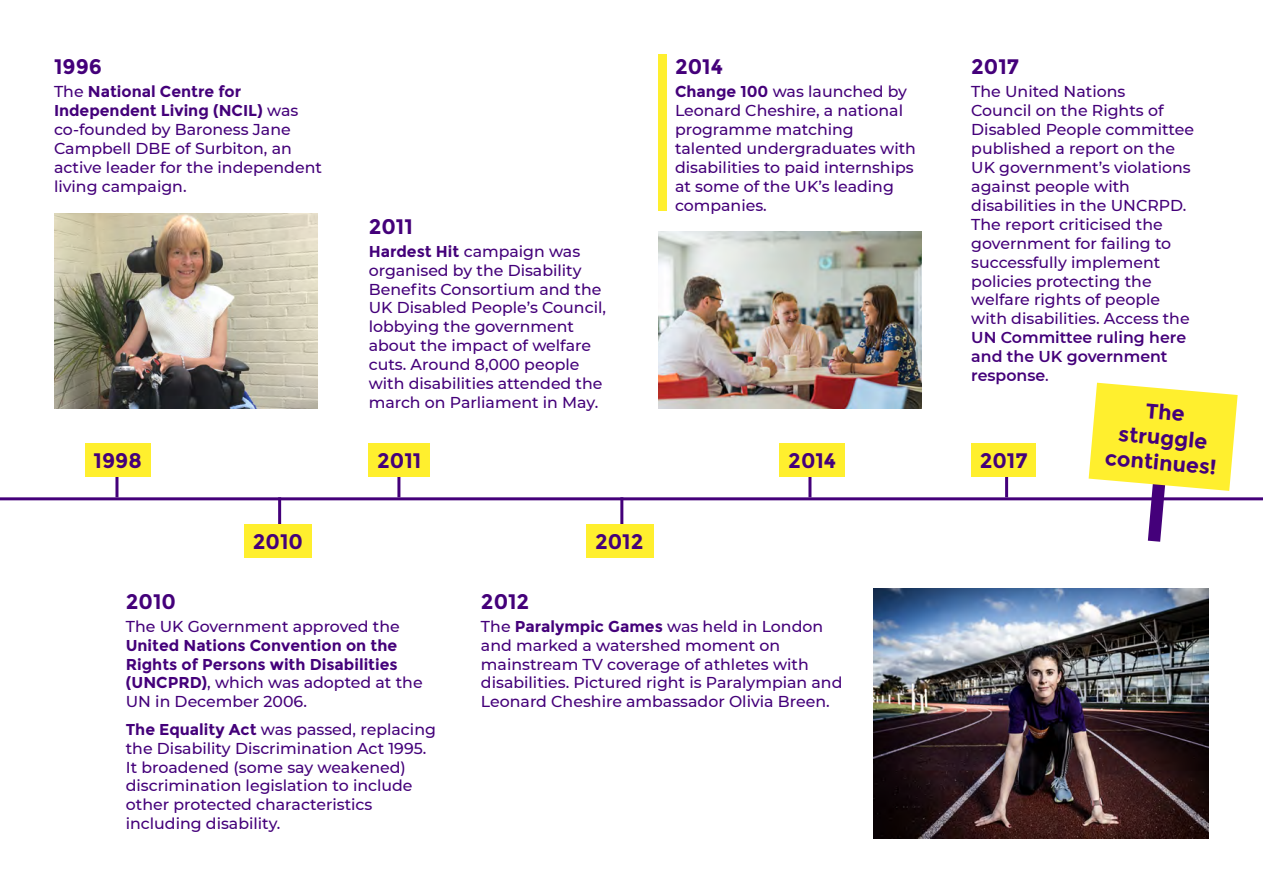
<style>
.page{position:relative;width:1263px;height:893px;background:#fff}
.page>*{position:absolute;margin:0;border:0;box-sizing:border-box;transform-origin:0 0}
.Timeline_Year{font:700 21px/25.2px "Montserrat";color:#44007a;text-align:center}
.Purple_body_text{font:500 15.75px/18.9px "Montserrat";color:#44007a}
.Purple_body_text-2{font:700 15.75px/18.9px "Montserrat";color:#44007a}
.s1{font-weight:700}
.s2{font-weight:500}
.s3{font-weight:600}
</style>
<div class="page">
<hr style="left:0;top:497px;width:1263px;height:3px;background:#44007a">
<hr style="left:115px;top:468px;width:3px;height:29px;background:#44007a">
<div style="left:85px;top:444px;width:65px;height:33px;background:#ffef2e"></div>
<hr style="left:397px;top:468px;width:3px;height:29px;background:#44007a">
<div style="left:369px;top:444px;width:61px;height:33px;background:#ffef2e"></div>
<hr style="left:808px;top:468px;width:3px;height:29px;background:#44007a">
<div style="left:780px;top:444px;width:65px;height:33px;background:#ffef2e"></div>
<hr style="left:278px;top:497px;width:3px;height:29px;background:#44007a">
<div style="left:244px;top:524px;width:67px;height:33px;background:#ffef2e"></div>
<hr style="left:620px;top:497px;width:3px;height:29px;background:#44007a">
<div style="left:586px;top:524px;width:68px;height:33px;background:#ffef2e"></div>
<hr style="left:1005px;top:468px;width:3px;height:29px;background:#44007a">
<div style="left:971px;top:444px;width:65px;height:33px;background:#ffef2e"></div>
<div style="left:658px;top:54px;width:8px;height:157px;background:#ffef2e"></div>
<img style="left:54px;top:213px;width:263px;height:195px">
<img style="left:874px;top:588px;width:335px;height:251px">
<img style="left:658px;top:231px;width:263px;height:177px">
<svg style="left:1089px;top:383px;width:148px;height:159px"></svg>
<p class="Timeline_Year" style="left:54px;top:54px;width:50px">1996</p>
<p class="Purple_body_text" style="left:54px;top:82px;width:269px">The <span class="s1">National Centre for<br>Independent Living (NCIL)</span> was co-founded by Baroness Jane<br>Campbell DBE of Surbiton, an active leader for the independent living campaign.</p>
<p class="Timeline_Year" style="left:369px;top:214px;width:46px">2011</p>
<p class="Purple_body_text" style="left:369px;top:241px;width:239px"><span class="s1">Hardest Hit</span> campaign was organised by the Disability<br>Benefits Consortium and the<br>UK Disabled People’s Council, lobbying the government about the impact of welfare cuts. Around 8,000 people with disabilities attended the march on Parliament in May.</p>
<p class="Timeline_Year" style="left:675px;top:54px;width:50px">2014</p>
<p class="Purple_body_text" style="left:675px;top:82px;width:242px"><span class="s1">Change 100</span> was launched by<br>Leonard Cheshire, a national programme matching talented undergraduates with disabilities to paid internships at some of the UK’s leading companies.</p>
<h1 class="Timeline_Year" style="left:94px;top:448px;width:50px">1998</h1>
<h1 class="Timeline_Year" style="left:377px;top:448px;width:46px">2011</h1>
<h1 class="Timeline_Year" style="left:788px;top:448px;width:50px">2014</h1>
<h1 class="Timeline_Year" style="left:253px;top:529px;width:52px">2010</h1>
<h1 class="Timeline_Year" style="left:595px;top:529px;width:50px">2012</h1>
<p class="Timeline_Year" style="left:126px;top:589px;width:52px">2010</p>
<p class="Purple_body_text-2" style="left:126px;top:617px;width:298px"><span class="s2">The UK Government approved the<br></span>United Nations Convention on the<br>Rights of Persons with Disabilities (UNCPRD)<span class="s2">, which was adopted at the<br>UN in December 2006.</span></p>
<p class="Purple_body_text" style="left:126px;top:719px;width:312px"><span class="s1">The Equality Act</span> was passed, replacing the Disability Discrimination Act 1995.<br>It broadened (some say weakened) discrimination legislation to include other protected characteristics including disability.</p>
<p class="Timeline_Year" style="left:481px;top:589px;width:50px">2012</p>
<p class="Purple_body_text" style="left:481px;top:616px;width:363px">The <span class="s1">Paralympic Games</span> was held in London and marked a watershed moment on mainstream TV coverage of athletes with disabilities. Pictured right is Paralympian and Leonard Cheshire ambassador Olivia Breen.</p>
<p class="Timeline_Year" style="left:971px;top:54px;width:49px">2017</p>
<p class="Purple_body_text" style="left:971px;top:82px;width:224px">The United Nations<br>Council on the Rights of<br>Disabled People committee published a report on the<br>UK government’s violations against people with disabilities in the UNCRPD.<br>The report criticised the government for failing to successfully implement policies protecting the welfare rights of people with disabilities. Access the<br><span class="s3">UN Committee ruling here and the UK government response</span>.</p>
<p class="Timeline_Year" style="left:1111px;top:395px;width:113px;rotate:5deg">The struggle continues!</p>
<h1 class="Timeline_Year" style="left:980px;top:448px;width:49px">2017</h1>
</div>
